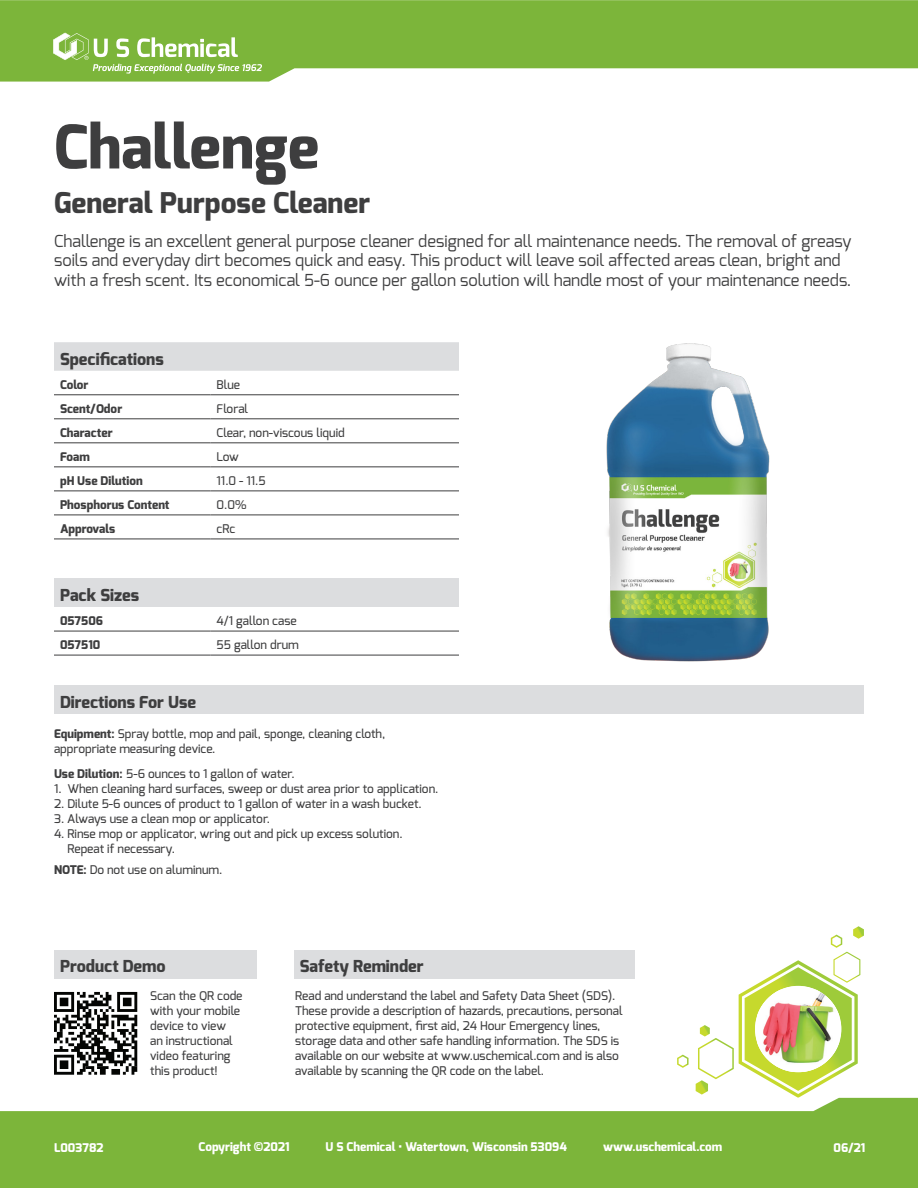
<style>
.page{position:relative;width:918px;height:1188px;background:#fff}
.page>*{position:absolute;margin:0;border:0;box-sizing:border-box;transform-origin:0 0}
.t1{font:800 60px "Exo";color:#3e3e3f}
.t2{font:800 28.5px "Exo";color:#3e3e3f}
.t3{font:16.5px/19.5px "Exo";color:#3e3e3f}
.t4{font:800 16.5px "Exo";color:#3e3e3f}
.t5{font:500 12px/15px "Exo";color:#3e3e3f}
.t6{font:800 12px "Exo";color:#fff}
.t7{font:800 12px "Exo";color:#3e3e3f}
.s1{font-weight:800}
</style>
<div class="page">
<svg style="left:0;top:0;width:918px;height:82px;background:#8dbe54"></svg>
<svg style="left:0;top:1098px;width:918px;height:90px;background:#8dbe53"></svg>
<svg style="left:696px;top:926px;width:168px;height:172px"></svg>
<svg style="left:677px;top:1055px;width:12px;height:13px"></svg>
<svg style="left:54px;top:992px;width:83px;height:83px"></svg>
<svg style="left:53px;top:33px;width:209px;height:41px;background:#9ac667"></svg>
<div style="left:54px;top:685px;width:810px;height:29px;background:#dcdddf"></div>
<img style="left:606px;top:343px;width:164px;height:319px">
<div style="left:294px;top:950px;width:340px;height:28px;background:#dcdddf"></div>
<div style="left:54px;top:950px;width:202px;height:28px;background:#dcdddf"></div>
<div style="left:54px;top:579px;width:405px;height:28px;background:#dcdddf"></div>
<hr style="left:54px;top:631px;width:157px;height:1px;background:#3e3e3f">
<hr style="left:211px;top:631px;width:248px;height:1px;background:#3e3e3f">
<hr style="left:54px;top:655px;width:157px;height:1px;background:#3e3e3f">
<hr style="left:211px;top:655px;width:248px;height:1px;background:#3e3e3f">
<div style="left:54px;top:342px;width:405px;height:29px;background:#dcdddf"></div>
<hr style="left:54px;top:395px;width:157px;height:1px;background:#3e3e3f">
<hr style="left:211px;top:395px;width:248px;height:1px;background:#3e3e3f">
<hr style="left:54px;top:419px;width:157px;height:1px;background:#3e3e3f">
<hr style="left:211px;top:419px;width:248px;height:1px;background:#3e3e3f">
<hr style="left:54px;top:443px;width:157px;height:1px;background:#3e3e3f">
<hr style="left:211px;top:443px;width:248px;height:1px;background:#3e3e3f">
<hr style="left:54px;top:467px;width:157px;height:1px;background:#3e3e3f">
<hr style="left:211px;top:467px;width:248px;height:1px;background:#3e3e3f">
<hr style="left:54px;top:491px;width:157px;height:1px;background:#3e3e3f">
<hr style="left:211px;top:491px;width:248px;height:1px;background:#3e3e3f">
<hr style="left:54px;top:515px;width:157px;height:1px;background:#3e3e3f">
<hr style="left:211px;top:515px;width:248px;height:1px;background:#3e3e3f">
<hr style="left:54px;top:539px;width:157px;height:1px;background:#3e3e3f">
<hr style="left:211px;top:539px;width:248px;height:1px;background:#3e3e3f">
<p class="t1" style="left:54px;top:108px;width:267px">Challenge</p>
<p class="t2" style="left:54px;top:185px;width:318px">General Purpose Cleaner</p>
<p class="t3" style="left:54px;top:231px;width:799px">Challenge is an excellent general purpose cleaner designed for all maintenance needs. The removal of greasy soils and everyday dirt becomes quick and easy. This product will leave soil affected areas clean, bright and with a fresh scent. Its economical 5-6 ounce per gallon solution will handle most of your maintenance needs.</p>
<p class="t4" style="left:60px;top:348px;width:105px">Specifications</p>
<p class="t7" style="left:60px;top:377px;width:30px">Color</p>
<p class="t5" style="left:217px;top:377px;width:25px">Blue</p>
<p class="t7" style="left:60px;top:401px;width:64px">Scent/Odor</p>
<p class="t5" style="left:217px;top:401px;width:33px">Floral</p>
<p class="t7" style="left:60px;top:425px;width:54px">Character</p>
<p class="t5" style="left:217px;top:425px;width:130px">Clear, non-viscous liquid</p>
<p class="t7" style="left:60px;top:449px;width:31px">Foam</p>
<p class="t5" style="left:217px;top:449px;width:24px">Low</p>
<p class="t7" style="left:60px;top:473px;width:84px">pH Use Dilution</p>
<p class="t5" style="left:217px;top:473px;width:51px">11.0 - 11.5</p>
<p class="t7" style="left:60px;top:497px;width:111px">Phosphorus Content</p>
<p class="t5" style="left:217px;top:497px;width:32px">0.0%</p>
<p class="t7" style="left:60px;top:521px;width:57px">Approvals</p>
<p class="t5" style="left:217px;top:521px;width:20px">cRc</p>
<p class="t4" style="left:60px;top:585px;width:81px">Pack Sizes</p>
<p class="t7" style="left:60px;top:613px;width:45px">057506</p>
<p class="t5" style="left:217px;top:613px;width:82px">4/1 gallon case</p>
<p class="t7" style="left:60px;top:637px;width:42px">057510</p>
<p class="t5" style="left:217px;top:637px;width:84px">55 gallon drum</p>
<p class="t4" style="left:60px;top:691px;width:138px">Directions For Use</p>
<p class="t5" style="left:54px;top:726px;width:333px"><span class="s1">Equipment:</span> Spray bottle, mop and pail, sponge, cleaning cloth, appropriate measuring device.</p>
<p class="t5" style="left:54px;top:766px;width:242px"><span class="s1">Use Dilution:</span> 5-6 ounces to 1 gallon of water.</p>
<p class="t5" style="left:54px;top:781px;width:386px">1. When cleaning hard surfaces, sweep or dust area prior to application.</p>
<p class="t5" style="left:54px;top:796px;width:369px">2. Dilute 5-6 ounces of product to 1 gallon of water in a wash bucket.</p>
<p class="t5" style="left:54px;top:811px;width:218px">3. Always use a clean mop or applicator.</p>
<p class="t5" style="left:68px;top:826px;width:337px;text-indent:-14px">4. Rinse mop or applicator, wring out and pick up excess solution.<br>Repeat if necessary.</p>
<p class="t5" style="left:54px;top:863px;width:170px"><span class="s1">NOTE:</span> Do not use on aluminum.</p>
<p class="t4" style="left:60px;top:956px;width:107px">Product Demo</p>
<p class="t4" style="left:300px;top:956px;width:125px">Safety Reminder</p>
<p class="t5" style="left:150px;top:988px;width:94px">Scan the QR code with your mobile device to view<br>an instructional video featuring this product!</p>
<p class="t5" style="left:295px;top:988px;width:329px">Read and understand the label and Safety Data Sheet (SDS).<br>These provide a description of hazards, precautions, personal protective equipment, first aid, 24 Hour Emergency lines, storage data and other safe handling information. The SDS is available on our website at www.uschemical.com and is also available by scanning the QR code on the label.</p>
<p class="t6" style="left:54px;top:1140px;width:51px">L003782</p>
<p class="t6" style="left:199px;top:1139px;width:92px">Copyright ©2021</p>
<p class="t6" style="left:326px;top:1139px;width:243px">U S Chemical • Watertown, Wisconsin 53094</p>
<p class="t6" style="left:603px;top:1139px;width:121px">www.uschemical.com</p>
<p class="t6" style="left:833px;top:1140px;width:33px">06/21</p>
</div>
